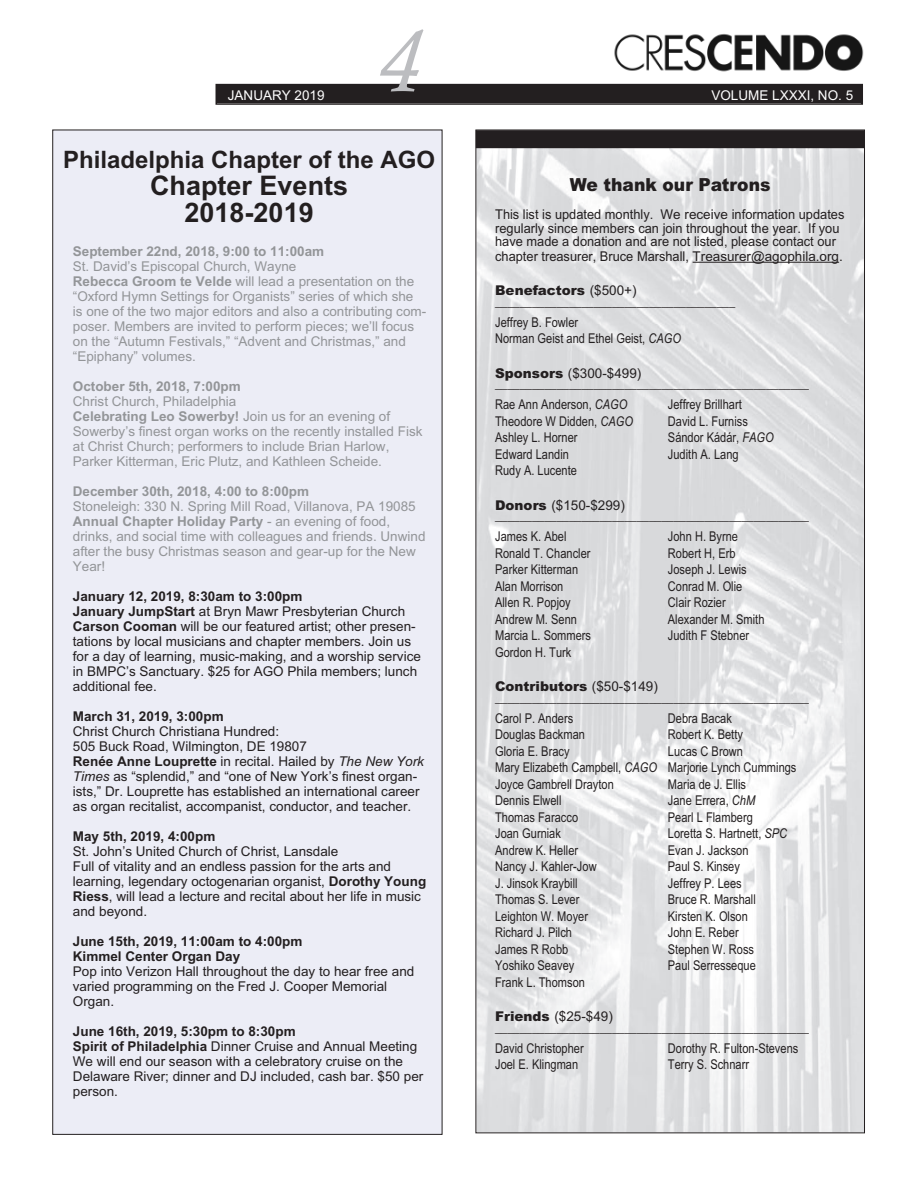
<style>
.page{position:relative;width:918px;height:1188px;background:#fff}
.page>*{position:absolute;margin:0;border:0;box-sizing:border-box;transform-origin:0 0}
.t1{font:italic 90px "Calisto";color:#bcbdc0}
.t2{font:700 27px/27px "Arial";color:#231f20;text-align:center}
.t3{font:700 24px "Arial";color:#231f20}
.t4{font:900 18px "Arial";color:#231f20;scale:.95 1}
.t5{font:13.5px/21px "Arial Narrow";color:#231f20}
.t6{font:13.5px/15px "Arial";color:#231f20}
.t7{font:13.5px/15px "Arial";color:#939598}
.t8{font:13.5px/13.8px "Arial";color:#231f20;scale:.95 1}
.t9{font:700 13.5px/15px "Arial";color:#231f20}
.t10{font:700 13.5px "Arial";color:#939598}
.t11{font:900 13.5px "Arial";color:#231f20}
.t12{font:13.5px "Arial";color:#fff}
.s1{font-weight:400}
.s2{font-style:italic}
.s3{font-weight:900}
.s4{font-weight:700}
</style>
<div class="page">
<img style="left:478px;top:148px;width:385px;height:983px">
<div style="left:476px;top:130px;width:389px;height:18px;background:#231f20"></div>
<div style="left:217px;top:85px;width:645px;height:18px;background:#231f20"></div>
<div style="left:216px;top:84px;width:647px;height:21px;border:2px solid #231f20"></div>
<img style="left:614px;top:34px;width:250px;height:38px">
<div style="left:53px;top:130px;width:389px;height:1004px;background:#ecedf6"></div>
<hr style="left:693px;top:262px;width:146px;height:1px;background:#231f20">
<p class="t12" style="left:228px;top:87px;width:98px">JANUARY 2019</p>
<h1 class="t1" style="left:377px;top:7px;width:44px">4</h1>
<p class="t12" style="left:711px;top:87px;width:143px">VOLUME LXXXI, NO. 5</p>
<h3 class="t3" style="left:63px;top:146px;width:374px">Philadelphia Chapter of the AGO</h3>
<h2 class="t2" style="left:150px;top:172px;width:200px">Chapter Events<br>2018-2019</h2>
<h3 class="t4" style="left:570px;top:174px;width:213px">We thank our Patrons</h3>
<p class="t8" style="left:495px;top:208px;width:369px">This list is updated monthly. We receive information updates regularly since members can join throughout the year. If you have made a donation and are not listed, please contact our chapter treasurer, Bruce Marshall, Treasurer@agophila.org.</p>
<p class="t11" style="left:495px;top:283px;width:143px">Benefactors <span class="s1">($500+)</span></p>
<p class="t5" style="left:495px;top:291px;width:242px">_______________________________________<br>Jeffrey B. Fowler</p>
<p class="t5" style="left:495px;top:328px;width:187px">Norman Geist and Ethel Geist, <span class="s2">CAGO</span></p>
<p class="t6" style="left:495px;top:365px;width:148px"><span class="s3">Sponsors</span> ($300-$499)</p>
<p class="t5" style="left:495px;top:373px;width:315px">___________________________________________________<br>Rae Ann Anderson, <span class="s2">CAGO</span></p>
<p class="t10" style="left:73px;top:243px;width:253px">September 22nd, 2018, 9:00 to 11:00am</p>
<p class="t7" style="left:73px;top:259px;width:355px">St. David’s Episcopal Church, Wayne<br><span class="s4">Rebecca Groom te Velde</span> will lead a presentation on the “Oxford Hymn Settings for Organists” series of which she is one of the two major editors and also a contributing com&shy;poser. Members are invited to perform pieces; we’ll focus on the “Autumn Festivals,” “Advent and Christmas,” and “Epiphany” volumes.</p>
<p class="t10" style="left:73px;top:378px;width:170px">October 5th, 2018, 7:00pm</p>
<p class="t7" style="left:73px;top:394px;width:351px">Christ Church, Philadelphia<br><span class="s4">Celebrating Leo Sowerby!</span> Join us for an evening of Sowerby’s finest organ works on the recently installed Fisk at Christ Church; performers to include Brian Harlow, Parker Kitterman, Eric Plutz, and Kathleen Scheide.</p>
<p class="t10" style="left:73px;top:483px;width:238px">December 30th, 2018, 4:00 to 8:00pm</p>
<p class="t7" style="left:73px;top:499px;width:354px">Stoneleigh: 330 N. Spring Mill Road, Villanova, PA 19085<br><span class="s4">Annual Chapter Holiday Party</span> - an evening of food, drinks, and social time with colleagues and friends. Unwind after the busy Christmas season and gear-up for the New Year!</p>
<p class="t6" style="left:73px;top:589px;width:350px"><span class="s4">January 12, 2019, 8:30am to 3:00pm<br>January JumpStart</span> at Bryn Mawr Presbyterian Church <span class="s4">Carson Cooman</span> will be our featured artist; other presen&shy;tations by local musicians and chapter members. Join us for a day of learning, music-making, and a worship service in BMPC’s Sanctuary. $25 for AGO Phila members; lunch additional fee.</p>
<p class="t9" style="left:73px;top:709px;width:152px">March 31, 2019, 3:00pm</p>
<p class="t6" style="left:73px;top:724px;width:353px">Christ Church Christiana Hundred:<br>505 Buck Road, Wilmington, DE 19807<br><span class="s4">Renée Anne Louprette</span> in recital. Hailed by <span class="s2">The New York Times</span> as “splendid,” and “one of New York’s finest organ&shy;ists,” Dr. Louprette has established an international career as organ recitalist, accompanist, conductor, and teacher.</p>
<p class="t9" style="left:73px;top:829px;width:144px">May 5th, 2019, 4:00pm</p>
<p class="t6" style="left:73px;top:844px;width:355px">St. John’s United Church of Christ, Lansdale<br>Full of vitality and an endless passion for the arts and learning, legendary octogenarian organist, <span class="s4">Dorothy Young Riess</span>, will lead a lecture and recital about her life in music and beyond.</p>
<p class="t9" style="left:73px;top:934px;width:231px">June 15th, 2019, 11:00am to 4:00pm<br>Kimmel Center Organ Day</p>
<p class="t6" style="left:73px;top:964px;width:343px">Pop into Verizon Hall throughout the day to hear free and varied programming on the Fred J. Cooper Memorial<br>Organ.</p>
<p class="t6" style="left:73px;top:1024px;width:352px"><span class="s4">June 16th, 2019, 5:30pm to 8:30pm<br>Spirit of Philadelphia</span> Dinner Cruise and Annual Meeting We will end our season with a celebratory cruise on the Delaware River; dinner and DJ included, cash bar. $50 per person.</p>
<p class="t5" style="left:668px;top:394px;width:75px">Jeffrey Brillhart</p>
<p class="t5" style="left:495px;top:410px;width:139px">Theodore W Didden, <span class="s2">CAGO</span></p>
<p class="t5" style="left:668px;top:410px;width:81px">David L. Furniss</p>
<p class="t5" style="left:495px;top:427px;width:84px">Ashley L. Horner</p>
<p class="t5" style="left:668px;top:427px;width:107px">Sándor Kádár, <span class="s2">FAGO</span></p>
<p class="t5" style="left:495px;top:443px;width:75px">Edward Landin</p>
<p class="t5" style="left:668px;top:443px;width:72px">Judith A. Lang</p>
<p class="t5" style="left:495px;top:460px;width:83px">Rudy A. Lucente</p>
<p class="t6" style="left:495px;top:497px;width:131px"><span class="s3">Donors</span> ($150-$299)</p>
<p class="t5" style="left:495px;top:505px;width:315px">___________________________________________________<br>James K. Abel</p>
<p class="t5" style="left:668px;top:526px;width:72px">John H. Byrne</p>
<p class="t5" style="left:495px;top:542px;width:97px">Ronald T. Chancler</p>
<p class="t5" style="left:668px;top:542px;width:69px">Robert H, Erb</p>
<p class="t5" style="left:495px;top:559px;width:85px">Parker Kitterman</p>
<p class="t5" style="left:668px;top:559px;width:80px">Joseph J. Lewis</p>
<p class="t5" style="left:495px;top:575px;width:70px">Alan Morrison</p>
<p class="t5" style="left:668px;top:575px;width:76px">Conrad M. Olie</p>
<p class="t5" style="left:495px;top:592px;width:77px">Allen R. Popjoy</p>
<p class="t5" style="left:668px;top:592px;width:59px">Clair Rozier</p>
<p class="t5" style="left:495px;top:608px;width:83px">Andrew M. Senn</p>
<p class="t5" style="left:668px;top:608px;width:98px">Alexander M. Smith</p>
<p class="t5" style="left:495px;top:625px;width:97px">Marcia L. Sommers</p>
<p class="t5" style="left:668px;top:625px;width:83px">Judith F Stebner</p>
<p class="t5" style="left:495px;top:641px;width:78px">Gordon H. Turk</p>
<p class="t11" style="left:495px;top:679px;width:164px">Contributors <span class="s1">($50-$149)</span></p>
<p class="t5" style="left:495px;top:687px;width:315px">___________________________________________________<br>Carol P. Anders</p>
<p class="t5" style="left:668px;top:707px;width:65px">Debra Bacak</p>
<p class="t5" style="left:495px;top:724px;width:91px">Douglas Backman</p>
<p class="t5" style="left:668px;top:724px;width:77px">Robert K. Betty</p>
<p class="t5" style="left:495px;top:740px;width:76px">Gloria E. Bracy</p>
<p class="t5" style="left:495px;top:743px;width:303px;line-height:16.5px;text-indent:173px">Lucas C Brown<br>Mary Elizabeth Campbell, <span class="s2">CAGO</span> Marjorie Lynch Cummings<br>Joyce Gambrell Drayton</p>
<p class="t5" style="left:668px;top:773px;width:80px">Maria de J. Ellis</p>
<p class="t5" style="left:495px;top:790px;width:68px">Dennis Elwell</p>
<p class="t5" style="left:668px;top:790px;width:89px">Jane Errera, <span class="s2">ChM</span></p>
<p class="t5" style="left:495px;top:806px;width:85px">Thomas Faracco</p>
<p class="t5" style="left:668px;top:806px;width:86px">Pearl L Flamberg</p>
<p class="t5" style="left:495px;top:823px;width:67px">Joan Gurniak</p>
<p class="t5" style="left:668px;top:823px;width:121px">Loretta S. Hartnett, <span class="s2">SPC</span></p>
<p class="t5" style="left:495px;top:839px;width:85px">Andrew K. Heller</p>
<p class="t5" style="left:668px;top:839px;width:82px">Evan J. Jackson</p>
<p class="t5" style="left:495px;top:856px;width:103px">Nancy J. Kahler-Jow</p>
<p class="t5" style="left:668px;top:856px;width:73px">Paul S. Kinsey</p>
<p class="t5" style="left:495px;top:872px;width:84px">J. Jinsok Kraybill</p>
<p class="t5" style="left:668px;top:872px;width:75px">Jeffrey P. Lees</p>
<p class="t5" style="left:495px;top:889px;width:86px">Thomas S. Lever</p>
<p class="t5" style="left:668px;top:889px;width:89px">Bruce R. Marshall</p>
<p class="t5" style="left:495px;top:905px;width:94px">Leighton W. Moyer</p>
<p class="t5" style="left:668px;top:905px;width:81px">Kirsten K. Olson</p>
<p class="t5" style="left:495px;top:922px;width:78px">Richard J. Pilch</p>
<p class="t5" style="left:668px;top:922px;width:72px">John E. Reber</p>
<p class="t5" style="left:495px;top:938px;width:75px">James R Robb</p>
<p class="t5" style="left:668px;top:938px;width:88px">Stephen W. Ross</p>
<p class="t5" style="left:495px;top:955px;width:81px">Yoshiko Seavey</p>
<p class="t5" style="left:668px;top:955px;width:89px">Paul Serresseque</p>
<p class="t5" style="left:495px;top:971px;width:91px">Frank L. Thomson</p>
<p class="t6" style="left:495px;top:1009px;width:119px"><span class="s3">Friends</span> ($25-$49)</p>
<p class="t5" style="left:495px;top:1017px;width:315px">___________________________________________________<br>David Christopher</p>
<p class="t5" style="left:668px;top:1037px;width:132px">Dorothy R. Fulton-Stevens</p>
<p class="t5" style="left:495px;top:1054px;width:85px">Joel E. Klingman</p>
<p class="t5" style="left:668px;top:1054px;width:83px">Terry S. Schnarr</p>
</div>
